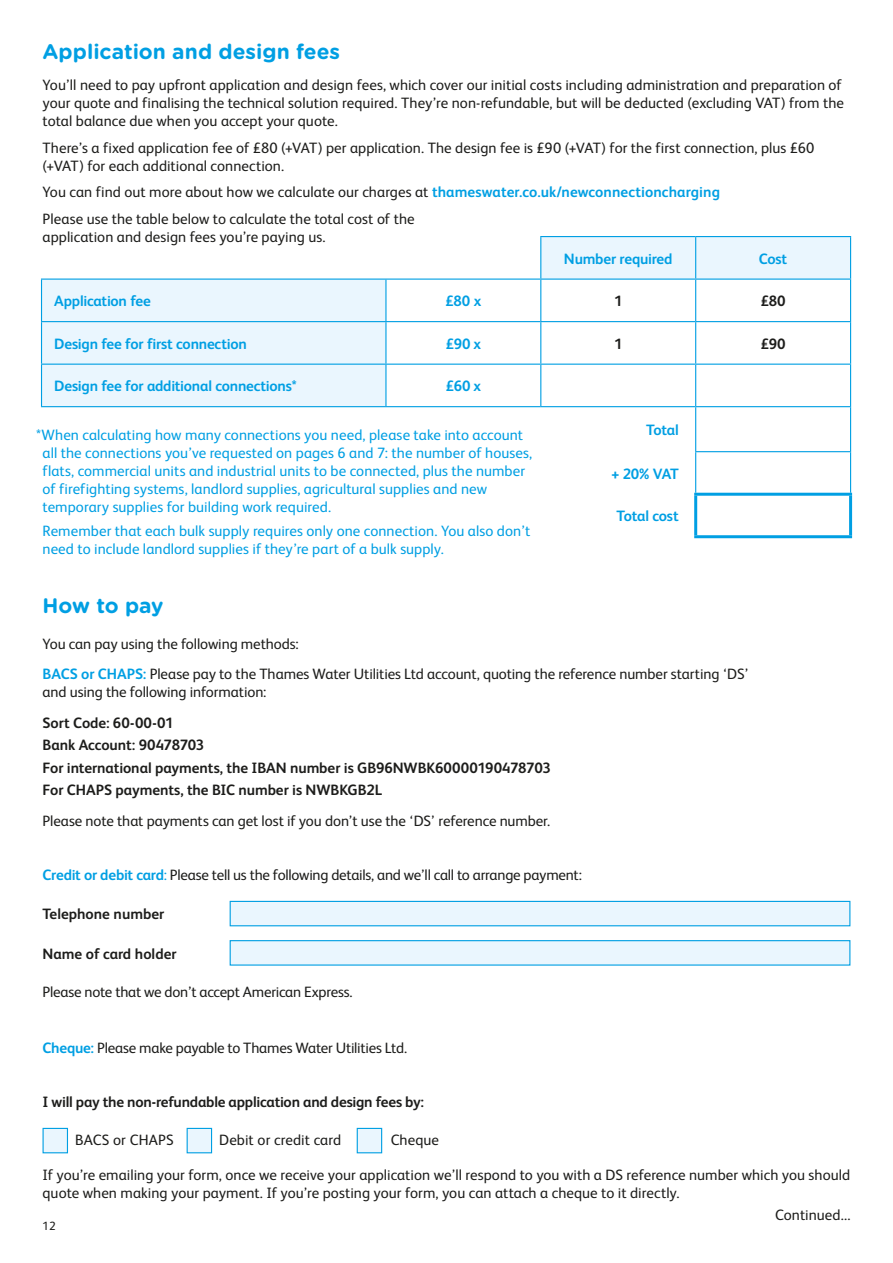
<style>
.page{position:relative;width:893px;height:1263px;background:#fff}
.page>*{position:absolute;margin:0;border:0;box-sizing:border-box;transform-origin:0 0}
.t1{font:700 21px "Gotham Rounded";color:#009fe3}
.t2{font:15px/18px "FS Albert";color:#1d1d1b}
.t3{font:15px/18px "FS Albert";letter-spacing:.005em;color:#009fe3}
.t4{font:700 15px/22.2px "FS Albert";letter-spacing:-.005em;color:#1d1d1b}
.t5{font:700 15px "FS Albert";letter-spacing:-.015em;color:#009fe3}
.t6{font:12px "FS Albert";color:#1d1d1b}
.s1{font-weight:700;color:#009fe3}
.s2{color:#009fe3}
</style>
<div class="page">
<svg style="left:42px;top:237px;width:808px;height:169px"></svg>
<hr style="left:540px;top:236px;width:156px;height:1px;background:#009fe3">
<hr style="left:540px;top:237px;width:1px;height:42px;background:#009fe3">
<hr style="left:696px;top:236px;width:155px;height:1px;background:#009fe3">
<hr style="left:695px;top:237px;width:1px;height:42px;background:#009fe3">
<hr style="left:850px;top:237px;width:1px;height:42px;background:#009fe3">
<hr style="left:541px;top:279px;width:155px;height:1px;background:#009fe3">
<hr style="left:696px;top:279px;width:155px;height:1px;background:#009fe3">
<hr style="left:695px;top:280px;width:1px;height:41px;background:#009fe3">
<hr style="left:850px;top:280px;width:1px;height:41px;background:#009fe3">
<hr style="left:541px;top:321px;width:155px;height:1px;background:#009fe3">
<hr style="left:696px;top:321px;width:155px;height:1px;background:#009fe3">
<hr style="left:695px;top:322px;width:1px;height:42px;background:#009fe3">
<hr style="left:850px;top:322px;width:1px;height:42px;background:#009fe3">
<hr style="left:541px;top:364px;width:155px;height:1px;background:#009fe3">
<hr style="left:696px;top:364px;width:155px;height:1px;background:#009fe3">
<hr style="left:695px;top:365px;width:1px;height:41px;background:#009fe3">
<hr style="left:850px;top:365px;width:1px;height:41px;background:#009fe3">
<hr style="left:541px;top:406px;width:155px;height:1px;background:#009fe3">
<hr style="left:696px;top:406px;width:155px;height:1px;background:#009fe3">
<hr style="left:695px;top:407px;width:1px;height:44px;background:#009fe3">
<hr style="left:850px;top:407px;width:1px;height:44px;background:#009fe3">
<hr style="left:695px;top:451px;width:156px;height:1px;background:#009fe3">
<hr style="left:695px;top:452px;width:1px;height:41px;background:#009fe3">
<hr style="left:850px;top:452px;width:1px;height:41px;background:#009fe3">
<hr style="left:41px;top:279px;width:345px;height:1px;background:#009fe3">
<hr style="left:41px;top:280px;width:1px;height:41px;background:#009fe3">
<hr style="left:386px;top:279px;width:155px;height:1px;background:#009fe3">
<hr style="left:385px;top:280px;width:1px;height:41px;background:#009fe3">
<hr style="left:540px;top:280px;width:1px;height:41px;background:#009fe3">
<hr style="left:41px;top:321px;width:345px;height:1px;background:#009fe3">
<hr style="left:41px;top:322px;width:1px;height:42px;background:#009fe3">
<hr style="left:386px;top:321px;width:155px;height:1px;background:#009fe3">
<hr style="left:385px;top:322px;width:1px;height:42px;background:#009fe3">
<hr style="left:540px;top:322px;width:1px;height:42px;background:#009fe3">
<hr style="left:41px;top:364px;width:345px;height:1px;background:#009fe3">
<hr style="left:41px;top:365px;width:1px;height:41px;background:#009fe3">
<hr style="left:386px;top:364px;width:155px;height:1px;background:#009fe3">
<hr style="left:385px;top:365px;width:1px;height:41px;background:#009fe3">
<hr style="left:540px;top:365px;width:1px;height:41px;background:#009fe3">
<hr style="left:41px;top:406px;width:345px;height:1px;background:#009fe3">
<hr style="left:386px;top:406px;width:155px;height:1px;background:#009fe3">
<hr style="left:694px;top:493px;width:158px;height:3px;background:#009fe3">
<hr style="left:694px;top:496px;width:3px;height:39px;background:#009fe3">
<hr style="left:849px;top:496px;width:3px;height:39px;background:#009fe3">
<hr style="left:694px;top:535px;width:158px;height:3px;background:#009fe3">
<div style="left:43px;top:1128px;width:25px;height:25px;background:#eaf6fe;border:1px solid #009fe3"></div>
<div style="left:187px;top:1128px;width:25px;height:25px;background:#eaf6fe;border:1px solid #009fe3"></div>
<div style="left:357px;top:1128px;width:25px;height:25px;background:#eaf6fe;border:1px solid #009fe3"></div>
<div style="left:230px;top:901px;width:620px;height:25px;background:#eaf6fe;border:1px solid #009fe3"></div>
<div style="left:230px;top:940px;width:620px;height:26px;background:#eaf6fe;border:1px solid #009fe3"></div>
<h1 class="t1" style="left:43px;top:36px;width:299px">Application and design fees</h1>
<p class="t2" style="left:43px;top:75px;width:803px">You’ll need to pay upfront application and design fees, which cover our initial costs including administration and preparation of your quote and finalising the technical solution required. They’re non-refundable, but will be deducted (excluding VAT) from the total balance due when you accept your quote.</p>
<p class="t2" style="left:43px;top:138px;width:773px">There’s a fixed application fee of £80 (+VAT) per application. The design fee is £90 (+VAT) for the first connection, plus £60 (+VAT) for each additional connection.</p>
<p class="t2" style="left:43px;top:178px;width:679px;line-height:26.5px">You can find out more about how we calculate our charges at <span class="s1">thameswater.co.uk/newconnectioncharging<br></span>Please use the table below to calculate the total cost of the</p>
<p class="t2" style="left:43px;top:227px;width:285px">application and design fees you’re paying us.</p>
<p class="t5" style="left:564px;top:248px;width:110px">Number required</p>
<p class="t5" style="left:759px;top:248px;width:30px">Cost</p>
<p class="t5" style="left:54px;top:291px;width:98px">Application fee</p>
<p class="t5" style="left:445px;top:291px;width:37px">£80 x</p>
<p class="t4" style="left:614px;top:289px;width:10px">1</p>
<p class="t4" style="left:761px;top:289px;width:26px">£80</p>
<p class="t5" style="left:54px;top:333px;width:194px">Design fee for first connection</p>
<p class="t5" style="left:446px;top:333px;width:37px">£90 x</p>
<p class="t4" style="left:614px;top:332px;width:10px">1</p>
<p class="t4" style="left:761px;top:332px;width:26px">£90</p>
<p class="t5" style="left:54px;top:376px;width:244px">Design fee for additional connections*</p>
<p class="t5" style="left:446px;top:376px;width:37px">£60 x</p>
<p class="t5" style="left:646px;top:420px;width:34px">Total</p>
<p class="t5" style="left:612px;top:463px;width:69px">+ 20% VAT</p>
<p class="t5" style="left:617px;top:506px;width:64px">Total cost</p>
<p class="t3" style="left:43px;top:425px;width:491px;text-indent:-6px">*When calculating how many connections you need, please take into account all the connections you’ve requested on pages 6 and 7: the number of houses, flats, commercial units and industrial units to be connected, plus the number of firefighting systems, landlord supplies, agricultural supplies and new temporary supplies for building work required.</p>
<p class="t3" style="left:43px;top:521px;width:489px">Remember that each bulk supply requires only one connection. You also don’t need to include landlord supplies if they’re part of a bulk supply.</p>
<h1 class="t1" style="left:43px;top:590px;width:123px">How to pay</h1>
<p class="t2" style="left:43px;top:627px;width:708px;line-height:30.8px">You can pay using the following methods:<br><span class="s1">BACS or CHAPS:</span> Please pay to the Thames Water Utilities Ltd account, quoting the reference number starting ‘DS’</p>
<p class="t2" style="left:43px;top:682px;width:225px">and using the following information:</p>
<p class="t4" style="left:43px;top:711px;width:510px">Sort Code: 60-00-01<br>Bank Account: 90478703<br>For international payments, the IBAN number is GB96NWBK60000190478703<br>For CHAPS payments, the BIC number is NWBKGB2L</p>
<p class="t2" style="left:43px;top:811px;width:509px">Please note that payments can get lost if you don’t use the ‘DS’ reference number.</p>
<p class="t2" style="left:43px;top:865px;width:541px"><span class="s1">Credit or debit card</span><span class="s2">:</span> Please tell us the following details, and we’ll call to arrange payment:</p>
<p class="t4" style="left:43px;top:902px;width:123px">Telephone number</p>
<p class="t4" style="left:43px;top:942px;width:136px">Name of card holder</p>
<p class="t2" style="left:43px;top:982px;width:312px">Please note that we don’t accept American Express.</p>
<p class="t2" style="left:43px;top:1037px;width:366px"><span class="s1">Cheque:</span> Please make payable to Thames Water Utilities Ltd.</p>
<p class="t4" style="left:43px;top:1090px;width:383px">I will pay the non-refundable application and design fees by:</p>
<p class="t2" style="left:75px;top:1130px;width:100px">BACS or CHAPS</p>
<p class="t2" style="left:219px;top:1130px;width:124px">Debit or credit card</p>
<p class="t2" style="left:391px;top:1130px;width:50px">Cheque</p>
<p class="t2" style="left:43px;top:1165px;width:809px">If you’re emailing your form, once we receive your application we’ll respond to you with a DS reference number which you should quote when making your payment. If you’re posting your form, you can attach a cheque to it directly.</p>
<p class="t6" style="left:43px;top:1217px;width:15px">12</p>
<p class="t2" style="left:775px;top:1205px;width:77px">Continued...</p>
</div>
